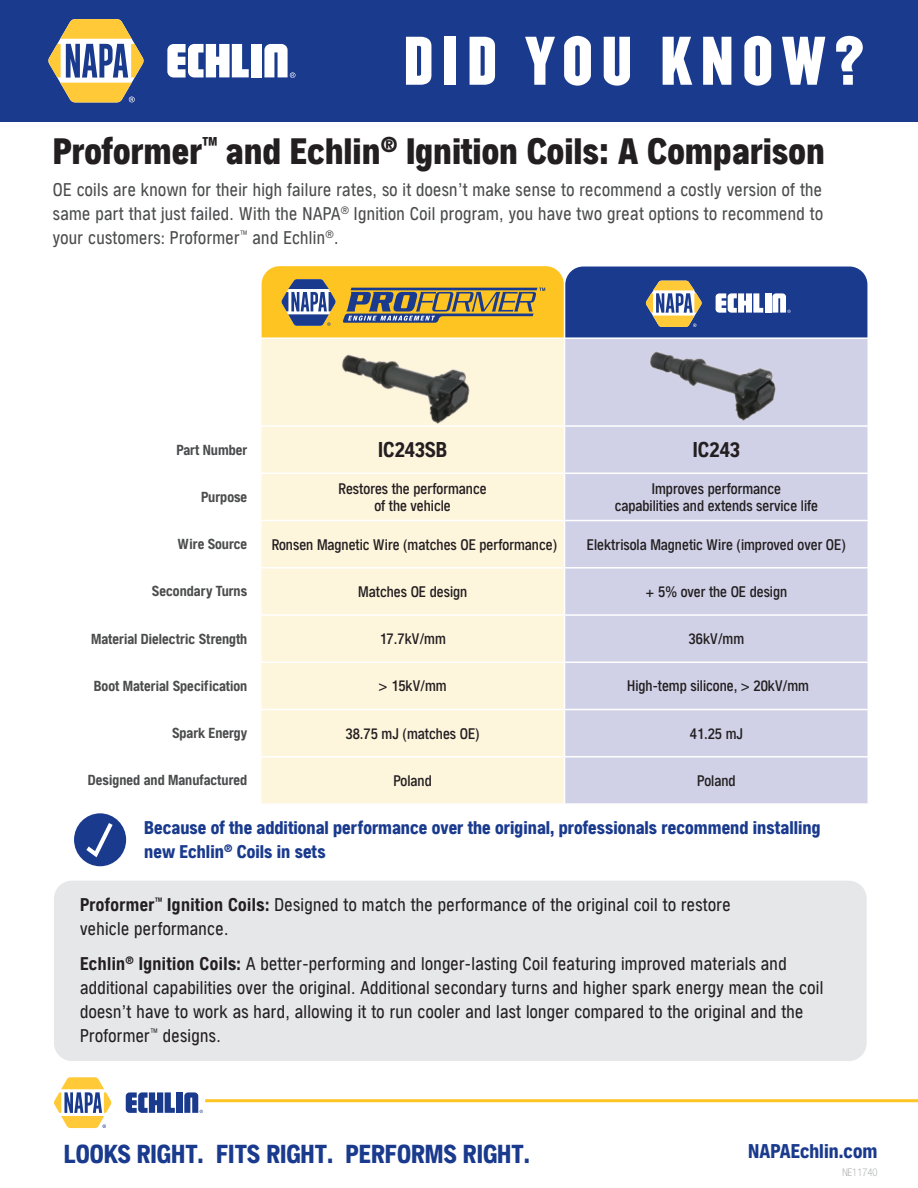
<style>
.page{position:relative;width:918px;height:1188px;background:#fff}
.page>*{position:absolute;margin:0;border:0;box-sizing:border-box;transform-origin:0 0}
.DYK{font:60px "Champion HTF Welterweight";letter-spacing:.15em;color:#fff}
.Heading{font:900 condensed 36px "NAPASANS";color:#231f20}
.Tag_LIne{font:800 condensed 25.5px "NAPASANS";color:#193a8d}
.Application{font:700 condensed 21px "NAPASANS";color:#231f20}
.NE_com{font:800 condensed 19.5px "NAPASANS";color:#193a8d}
.Copy{font:condensed 18px/24px "NAPASANS";letter-spacing:.02em;color:#231f20}
.Copy-2{font:condensed 18px/24px "NAPASANS";letter-spacing:.02em;color:#4b4c4d;text-align:justify}
.Application-2{font:800 condensed 18px/24px "NAPASANS";color:#193a8d}
.Application-3{font:500 condensed 15px/17.2px "NAPASANS";color:#231f20;text-align:center}
.Application-4{font:700 condensed 14.25px "NAPASANS";color:#4b4c4d}
.Job{font:100 condensed 10.5px "Helvetica Neue LT Std";color:#939598}
.s1{font-weight:700}
</style>
<div class="page">
<div style="left:262px;top:266px;width:302px;height:534px;background:#fec422;border-radius:18px"></div>
<div style="left:565px;top:267px;width:302px;height:534px;background:#193a8d;border-radius:18px"></div>
<div style="left:262px;top:339px;width:302px;height:464px;background:#fef5dd"></div>
<div style="left:565px;top:339px;width:303px;height:464px;background:#d0d1e7"></div>
<hr style="left:261px;top:337px;width:304px;height:2px;background:#fff">
<hr style="left:565px;top:337px;width:304px;height:2px;background:#fff">
<hr style="left:261px;top:425px;width:304px;height:2px;background:#fff">
<hr style="left:565px;top:425px;width:304px;height:2px;background:#fff">
<hr style="left:261px;top:473px;width:304px;height:1px;background:#fff">
<hr style="left:565px;top:473px;width:304px;height:1px;background:#fff">
<hr style="left:261px;top:520px;width:304px;height:1px;background:#fff">
<hr style="left:565px;top:520px;width:304px;height:1px;background:#fff">
<hr style="left:261px;top:567px;width:304px;height:2px;background:#fff">
<hr style="left:565px;top:567px;width:304px;height:2px;background:#fff">
<hr style="left:261px;top:614px;width:304px;height:2px;background:#fff">
<hr style="left:565px;top:614px;width:304px;height:2px;background:#fff">
<hr style="left:261px;top:662px;width:304px;height:1px;background:#fff">
<hr style="left:565px;top:662px;width:304px;height:1px;background:#fff">
<hr style="left:261px;top:709px;width:304px;height:1px;background:#fff">
<hr style="left:565px;top:709px;width:304px;height:1px;background:#fff">
<hr style="left:261px;top:756px;width:304px;height:2px;background:#fff">
<hr style="left:565px;top:756px;width:304px;height:2px;background:#fff">
<img style="left:303px;top:342px;width:211px;height:95px">
<div style="left:0;top:0;width:918px;height:121px;background:#193a8d"></div>
<div style="left:54px;top:881px;width:813px;height:180px;background:#e6e7e9;border-radius:18px"></div>
<hr style="left:205px;top:1099px;width:713px;height:3px;background:#fec422">
<svg style="left:716px;top:293px;width:47px;height:20px"></svg>
<div style="left:765px;top:293px;width:6px;height:20px;background:#fff"></div>
<svg style="left:772px;top:293px;width:19px;height:20px"></svg>
<svg style="left:646px;top:281px;width:56px;height:46px"></svg>
<img style="left:608px;top:339px;width:207px;height:94px">
<svg style="left:281px;top:279px;width:55px;height:47px"></svg>
<svg style="left:343px;top:288px;width:202px;height:35px"></svg>
<svg style="left:167px;top:44px;width:82px;height:34px"></svg>
<div style="left:252px;top:44px;width:10px;height:33px;background:#fff"></div>
<svg style="left:264px;top:44px;width:31px;height:34px"></svg>
<svg style="left:48px;top:19px;width:96px;height:83px"></svg>
<svg style="left:126px;top:1092px;width:49px;height:21px"></svg>
<div style="left:177px;top:1092px;width:6px;height:21px;background:#193a8d"></div>
<svg style="left:184px;top:1092px;width:19px;height:21px"></svg>
<svg style="left:54px;top:1077px;width:58px;height:51px"></svg>
<div style="left:74px;top:813px;width:52px;height:53px;background:#193a8d;border-radius:50%"></div>
<svg style="left:86px;top:823px;width:27px;height:34px"></svg>
<p class="DYK" style="left:404px;top:22px;width:462px">DID YOU KNOW?</p>
<p class="Heading" style="left:53px;top:130px;width:774px">Proformer<sup>™</sup> and Echlin<sup>®</sup> Ignition Coils: A Comparison</p>
<p class="Copy-2" style="left:53px;top:178px;width:772px">OE coils are known for their high failure rates, so it doesn’t make sense to recommend a costly version of the same part that just failed. With the NAPA<sup>®</sup> Ignition Coil program, you have two great options to recommend to your customers: Proformer<sup>™</sup> and Echlin<sup>®</sup>.</p>
<p class="Application-4" style="left:176px;top:441px;width:72px">Part Number</p>
<p class="Application" style="left:378px;top:438px;width:71px">IC243SB</p>
<p class="Application" style="left:693px;top:438px;width:48px">IC243</p>
<p class="Application-4" style="left:201px;top:489px;width:48px">Purpose</p>
<p class="Application-3" style="left:339px;top:480px;width:150px">Restores the performance of the vehicle</p>
<p class="Application-3" style="left:615px;top:480px;width:205px">Improves performance<br>capabilities and extends service life</p>
<p class="Application-4" style="left:178px;top:536px;width:71px">Wire Source</p>
<p class="Application-3" style="left:272px;top:536px;width:287px">Ronsen Magnetic Wire (matches OE performance)</p>
<p class="Application-3" style="left:587px;top:536px;width:260px">Elektrisola Magnetic Wire (improved over OE)</p>
<p class="Application-4" style="left:152px;top:583px;width:97px">Secondary Turns</p>
<p class="Application-3" style="left:358px;top:583px;width:111px">Matches OE design</p>
<p class="Application-3" style="left:646px;top:583px;width:143px">+ 5% over the OE design</p>
<p class="Application-4" style="left:91px;top:630px;width:158px">Material Dielectric Strength</p>
<p class="Application-3" style="left:379px;top:630px;width:68px">17.7kV/mm</p>
<p class="Application-3" style="left:689px;top:630px;width:57px">36kV/mm</p>
<p class="Application-4" style="left:94px;top:678px;width:155px">Boot Material Specification</p>
<p class="Application-3" style="left:379px;top:677px;width:70px">&gt; 15kV/mm</p>
<p class="Application-3" style="left:627px;top:677px;width:183px">High-temp silicone, &gt; 20kV/mm</p>
<p class="Application-4" style="left:172px;top:725px;width:77px">Spark Energy</p>
<p class="Application-3" style="left:346px;top:725px;width:136px">38.75 mJ (matches OE)</p>
<p class="Application-3" style="left:690px;top:725px;width:55px">41.25 mJ</p>
<p class="Application-4" style="left:88px;top:772px;width:161px">Designed and Manufactured</p>
<p class="Application-3" style="left:393px;top:772px;width:40px">Poland</p>
<p class="Application-3" style="left:697px;top:772px;width:40px">Poland</p>
<p class="Application-2" style="left:144px;top:816px;width:678px">Because of the additional performance over the original, professionals recommend installing new Echlin<sup>®</sup> Coils in sets</p>
<p class="Copy" style="left:80px;top:893px;width:652px"><span class="s1">Proformer</span><sup>™</sup> <span class="s1">Ignition Coils:</span> Designed to match the performance of the original coil to restore vehicle performance.</p>
<p class="Copy" style="left:80px;top:952px;width:745px"><span class="s1">Echlin</span><sup>®</sup> <span class="s1">Ignition Coils:</span> A better-performing and longer-lasting Coil featuring improved materials and additional capabilities over the original. Additional secondary turns and higher spark energy mean the coil doesn’t have to work as hard, allowing it to run cooler and last longer compared to the original and the Proformer<sup>™</sup> designs.</p>
<p class="Tag_LIne" style="left:64px;top:1139px;width:468px">LOOKS RIGHT. FITS RIGHT. PERFORMS RIGHT.</p>
<p class="NE_com" style="left:748px;top:1140px;width:131px">NAPAEchlin.com</p>
<p class="Job" style="left:842px;top:1166px;width:37px">NE11740</p>
</div>
